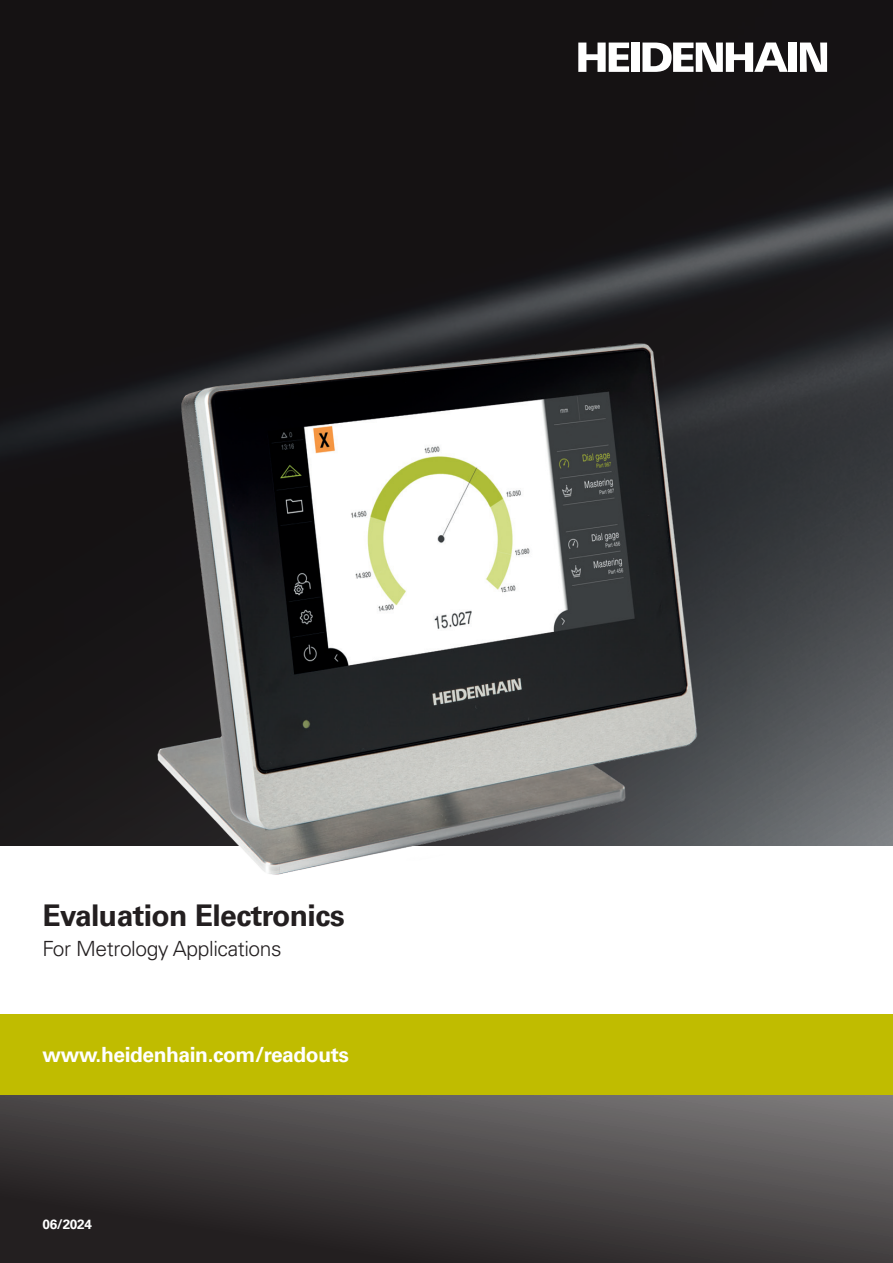
<style>
.page{position:relative;width:893px;height:1263px;background:#fff}
.page>*{position:absolute;margin:0;border:0;box-sizing:border-box;transform-origin:0 0}
.t1{font:700 30px "Univers LT Pro 65";letter-spacing:-.02em;color:#231f20}
.t2{font:700 21px "Univers LT Pro 65";letter-spacing:-.02em;color:#fff}
.t3{font:300 21px "Univers LT Pro 45";letter-spacing:-.02em;color:#231f20}
.t4{font:700 13.5px "Univers LT Pro 65";letter-spacing:-.02em;color:#fff}
</style>
<div class="page">
<svg style="left:0;top:1095px;width:893px;height:168px;background:#464243"></svg>
<img style="left:0;top:0;width:893px;height:846px">
<div style="left:0;top:1014px;width:893px;height:81px;background:#c0bc00"></div>
<svg style="left:578px;top:43px;width:51px;height:29px"></svg>
<div style="left:631px;top:43px;width:8px;height:29px;background:#fff"></div>
<svg style="left:642px;top:43px;width:146px;height:29px"></svg>
<div style="left:789px;top:43px;width:8px;height:29px;background:#fff"></div>
<svg style="left:800px;top:43px;width:27px;height:29px"></svg>
<img style="left:100px;top:294px;width:634px;height:581px">
<h1 class="t1" style="left:43px;top:895px;width:304px">Evaluation Electronics</h1>
<p class="t3" style="left:43px;top:934px;width:241px">For Metrology Applications</p>
<p class="t2" style="left:43px;top:1040px;width:308px">www.heidenhain.com/readouts</p>
<p class="t4" style="left:43px;top:1215px;width:51px">06/2024</p>
</div>
